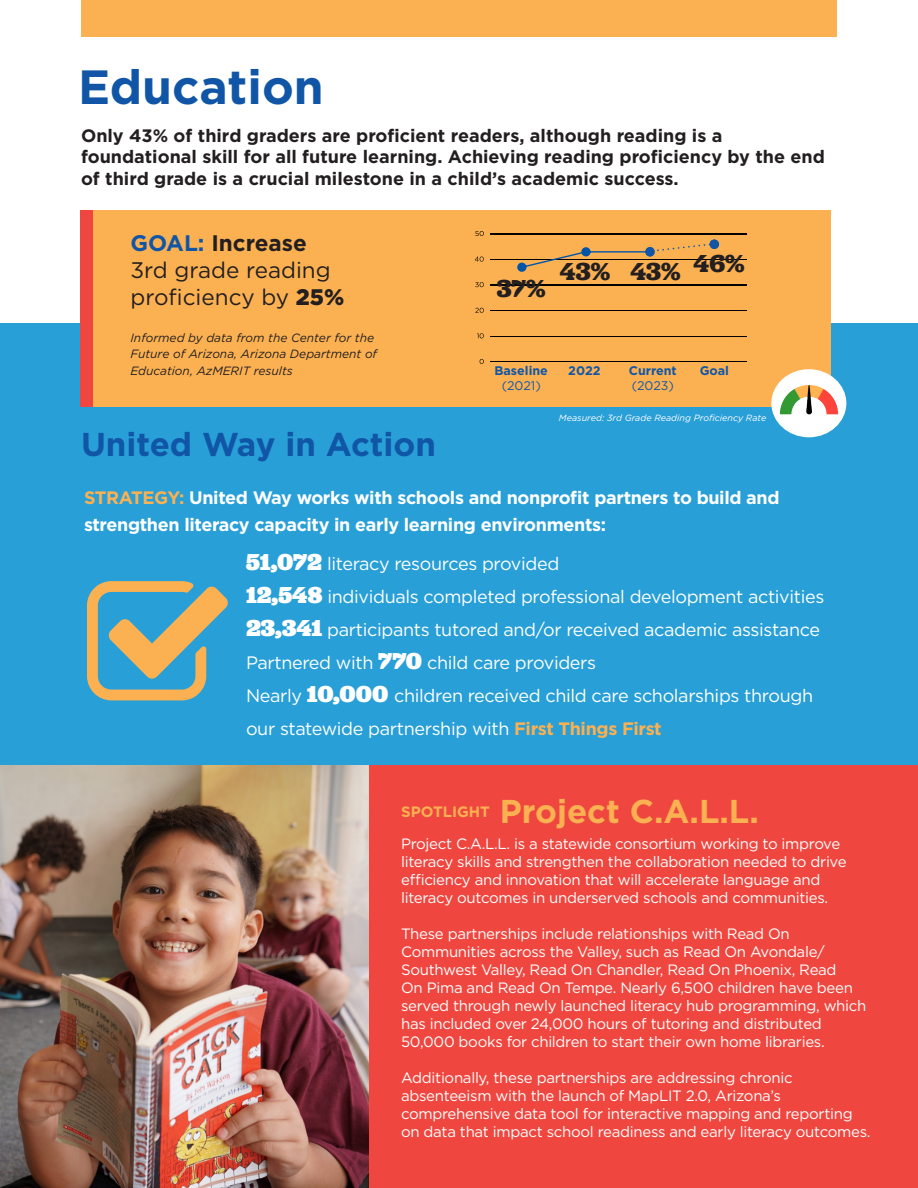
<style>
.page{position:relative;width:918px;height:1188px;background:#fff}
.page>*{position:absolute;margin:0;border:0;box-sizing:border-box;transform-origin:0 0}
.t1{font:700 48px "Gotham";color:#1156a6}
.t2{font:700 33px "Gotham";color:#fbb152}
.t3{font:700 33px "Gotham";color:#1156a6}
.t4{font:700 25.65px "Jubilat";color:#231f20}
.t5{font:22.5px/27px "Gotham";color:#231f20}
.t6{font:18px/33px "Gotham";letter-spacing:-.02em;color:#fff}
.t7{font:700 18px/21.6px "Gotham";color:#231f20}
.t8{font:700 18px/27px "Gotham";letter-spacing:-.02em;color:#fff}
.t9{font:15px/18px "Gotham";letter-spacing:-.02em;color:#fff}
.t10{font:700 12.45px/15px "Gotham";color:#1156a6}
.t11{font:12.45px "Gotham";color:#1156a6}
.t12{font:italic 12px/16.5px "Gotham";color:#231f20}
.t13{font:italic 9px "Gotham";color:#fff}
.s1{font-weight:700;color:#1156a6}
.s2{font-weight:700}
.s3{font-weight:900}
.s4{font-weight:400}
.s5{color:#fbb152}
.s6{font-family:"Jubilat";font-weight:900;font-size:24px}
.s7{font-weight:700;color:#fbb152}
</style>
<div class="page">
<div style="left:0;top:324px;width:918px;height:513px;background:#289fd7"></div>
<div style="left:81px;top:210px;width:750px;height:197px;background:#fbb152"></div>
<div style="left:81px;top:0;width:756px;height:36px;background:#fbb152"></div>
<div style="left:0;top:766px;width:918px;height:422px;background:#ef473f"></div>
<img style="left:0;top:766px;width:369px;height:422px">
<div style="left:81px;top:210px;width:12px;height:197px;background:#ef473f"></div>
<div style="left:771px;top:369px;width:75px;height:68px;background:#fff;border-radius:50%"></div>
<img style="left:780px;top:385px;width:58px;height:30px">
<hr style="left:490px;top:234px;width:256px;height:1px;background:#000">
<hr style="left:490px;top:259px;width:256px;height:1px;background:#000">
<hr style="left:490px;top:285px;width:256px;height:1px;background:#000">
<hr style="left:490px;top:311px;width:256px;height:1px;background:#000">
<hr style="left:490px;top:336px;width:256px;height:1px;background:#000">
<hr style="left:490px;top:362px;width:256px;height:1px;background:#000">
<svg style="left:475px;top:231px;width:9px;height:5px"></svg>
<svg style="left:475px;top:257px;width:9px;height:5px"></svg>
<svg style="left:475px;top:282px;width:9px;height:5px"></svg>
<svg style="left:475px;top:308px;width:9px;height:5px"></svg>
<svg style="left:477px;top:333px;width:7px;height:5px"></svg>
<svg style="left:480px;top:359px;width:4px;height:5px"></svg>
<svg style="left:517px;top:252px;width:70px;height:20px"></svg>
<svg style="left:581px;top:247px;width:64px;height:9px"></svg>
<svg style="left:652px;top:242px;width:60px;height:9px"></svg>
<div style="left:710px;top:240px;width:9px;height:9px;background:#1156a6;border-radius:50%"></div>
<div style="left:645px;top:247px;width:10px;height:9px;background:#1156a6;border-radius:50%"></div>
<p class="t1" style="left:78px;top:55px;width:247px">Education</p>
<p class="t7" style="left:81px;top:124px;width:745px">Only 43% of third graders are proficient readers, although reading is a foundational skill for all future learning. Achieving reading proficiency by the end of third grade is a crucial milestone in a child’s academic success.</p>
<p class="t5" style="left:130px;top:229px;width:215px"><span class="s1">GOAL:</span> <span class="s2">Increase<br></span>3rd grade reading proficiency by <span class="s3">25%</span></p>
<p class="t12" style="left:130px;top:329px;width:248px">Informed by data from the Center for the<br>Future of Arizona, Arizona Department of<br>Education, AzMERIT results</p>
<p class="t3" style="left:81px;top:423px;width:357px">United Way in Action</p>
<p class="t4" style="left:497px;top:272px;width:50px">37%</p>
<p class="t4" style="left:560px;top:255px;width:52px">43%</p>
<p class="t4" style="left:630px;top:255px;width:52px">43%</p>
<p class="t4" style="left:693px;top:247px;width:53px">46%</p>
<p class="t10" style="left:495px;top:363px;width:55px">Baseline</p>
<p class="t11" style="left:502px;top:377px;width:41px">(2021)</p>
<p class="t10" style="left:629px;top:363px;width:49px">Current <span class="s4">(2023)</span></p>
<p class="t10" style="left:700px;top:363px;width:31px">Goal</p>
<p class="t10" style="left:568px;top:363px;width:34px">2022</p>
<p class="t13" style="left:559px;top:412px;width:209px">Measured: 3rd Grade Reading Proficiency Rate</p>
<p class="t8" style="left:84px;top:484px;width:697px"><span class="s5">STRATEGY:</span> United Way works with schools and nonprofit partners to build and strengthen literacy capacity in early learning environments:</p>
<p class="t6" style="left:246px;top:546px;width:315px"><span class="s6">51,072</span> literacy resources provided</p>
<p class="t6" style="left:246px;top:579px;width:580px"><span class="s6">12,548</span> individuals completed professional development activities</p>
<p class="t6" style="left:246px;top:612px;width:575px"><span class="s6">23,341</span> participants tutored and/or received academic assistance</p>
<p class="t6" style="left:246px;top:645px;width:352px">Partnered with <span class="s6">770</span> child care providers</p>
<p class="t6" style="left:246px;top:678px;width:569px">Nearly <span class="s6">10,000</span> children received child care scholarships through our statewide partnership with <span class="s7">First Things First</span></p>
<p class="t2" style="left:401px;top:790px;width:359px"><sup>SPOTLIGHT</sup> Project C.A.L.L.</p>
<p class="t9" style="left:401px;top:835px;width:447px">Project C.A.L.L. is a statewide consortium working to improve literacy skills and strengthen the collaboration needed to drive efficiency and innovation that will accelerate language and literacy outcomes in underserved schools and communities.</p>
<p class="t9" style="left:401px;top:925px;width:467px">These partnerships include relationships with Read On Communities across the Valley, such as Read On Avondale/ Southwest Valley, Read On Chandler, Read On Phoenix, Read<br>On Pima and Read On Tempe. Nearly 6,500 children have been served through newly launched literacy hub programming, which has included over 24,000 hours of tutoring and distributed 50,000 books for children to start their own home libraries.</p>
<p class="t9" style="left:401px;top:1069px;width:471px">Additionally, these partnerships are addressing chronic absenteeism with the launch of MapLIT 2.0, Arizona’s comprehensive data tool for interactive mapping and reporting on data that impact school readiness and early literacy outcomes.</p>
</div>
